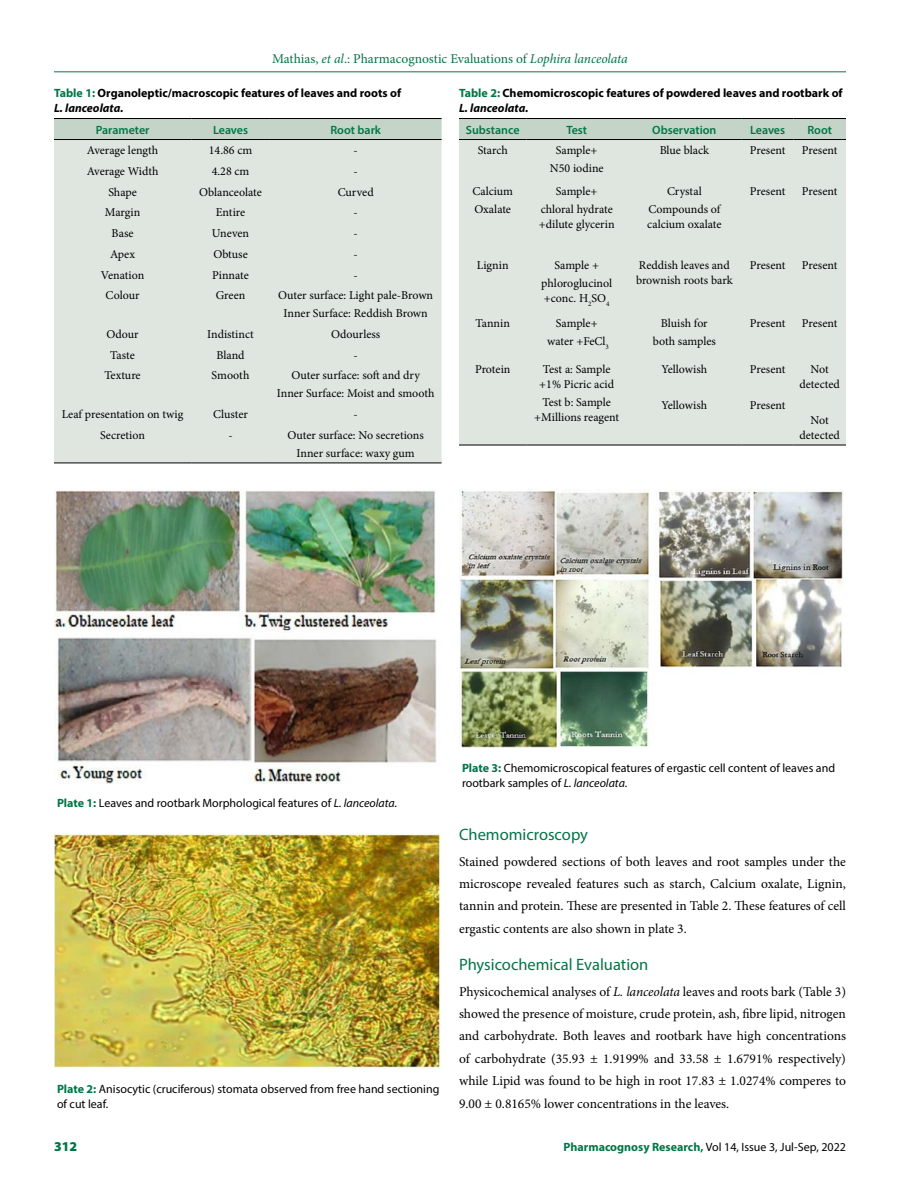
<style>
.page{position:relative;width:918px;height:1188px;background:#fff}
.page>*{position:absolute;margin:0;border:0;box-sizing:border-box;transform-origin:0 0}
.t1{font:16.5px "Myriad Pro";color:#007646}
.t2{font:13.5px/22.4px "Minion Pro";color:#000;text-align:justify}
.t3{font:13.5px "Minion Pro";color:#007646}
.t4{font:900 13.5px "Myriad Pro";color:#007646}
.t5{font:12px/18px "Minion Pro";color:#000;text-align:center}
.t6{font:12px/15px "Myriad Pro";color:#000}
.t7{font:700 12px/15px "Myriad Pro";color:#000}
.t8{font:600 12px "Myriad Pro";color:#007646}
.s1{font-style:italic}
.s2{color:#007646}
.s3{font-weight:700;color:#007646}
</style>
<div class="page">
<hr style="left:54px;top:72px;width:792px;height:1px;background:#007646">
<div style="left:54px;top:119px;width:388px;height:20px;background:#c5d4c8"></div>
<div style="left:54px;top:140px;width:388px;height:323px;background:#dee6df"></div>
<hr style="left:54px;top:118px;width:137px;height:1px;background:#000">
<hr style="left:191px;top:118px;width:79px;height:1px;background:#000">
<hr style="left:270px;top:118px;width:172px;height:1px;background:#000">
<hr style="left:54px;top:139px;width:137px;height:1px;background:#000">
<hr style="left:191px;top:139px;width:79px;height:1px;background:#000">
<hr style="left:270px;top:139px;width:172px;height:1px;background:#000">
<hr style="left:54px;top:463px;width:137px;height:1px;background:#000">
<hr style="left:191px;top:463px;width:79px;height:1px;background:#000">
<hr style="left:270px;top:463px;width:172px;height:1px;background:#000">
<img style="left:54px;top:490px;width:383px;height:293px">
<img style="left:54px;top:833px;width:387px;height:236px">
<div style="left:459px;top:119px;width:387px;height:20px;background:#c5d4c8"></div>
<div style="left:459px;top:140px;width:387px;height:305px;background:#dee6df"></div>
<hr style="left:459px;top:118px;width:67px;height:1px;background:#000">
<hr style="left:526px;top:118px;width:101px;height:1px;background:#000">
<hr style="left:627px;top:118px;width:115px;height:1px;background:#000">
<hr style="left:742px;top:118px;width:52px;height:1px;background:#000">
<hr style="left:794px;top:118px;width:52px;height:1px;background:#000">
<hr style="left:459px;top:139px;width:67px;height:1px;background:#000">
<hr style="left:526px;top:139px;width:101px;height:1px;background:#000">
<hr style="left:627px;top:139px;width:115px;height:1px;background:#000">
<hr style="left:742px;top:139px;width:52px;height:1px;background:#000">
<hr style="left:794px;top:139px;width:52px;height:1px;background:#000">
<hr style="left:459px;top:445px;width:67px;height:1px;background:#000">
<hr style="left:526px;top:445px;width:101px;height:1px;background:#000">
<hr style="left:627px;top:445px;width:115px;height:1px;background:#000">
<hr style="left:742px;top:445px;width:52px;height:1px;background:#000">
<hr style="left:794px;top:445px;width:52px;height:1px;background:#000">
<img style="left:459px;top:490px;width:385px;height:258px">
<p class="t3" style="left:272px;top:50px;width:357px">Mathias, <span class="s1">et al</span>.: Pharmacognostic Evaluations of <span class="s1">Lophira lanceolata</span></p>
<p class="t7" style="left:54px;top:85px;width:349px"><span class="s2">Table 1:</span> Organoleptic/macroscopic features of leaves and roots of<br><span class="s1">L. lanceolata.</span></p>
<p class="t8" style="left:96px;top:122px;width:55px">Parameter</p>
<p class="t8" style="left:213px;top:122px;width:37px">Leaves</p>
<p class="t8" style="left:330px;top:122px;width:52px">Root bark</p>
<p class="t5" style="left:87px;top:141px;width:73px">Average length</p>
<p class="t5" style="left:209px;top:141px;width:45px">14.86 cm</p>
<p class="t5" style="left:354px;top:141px;width:6px">-</p>
<p class="t5" style="left:87px;top:162px;width:73px">Average Width</p>
<p class="t5" style="left:212px;top:162px;width:39px">4.28 cm</p>
<p class="t5" style="left:354px;top:162px;width:6px">-</p>
<p class="t5" style="left:108px;top:183px;width:30px">Shape</p>
<p class="t5" style="left:199px;top:183px;width:64px">Oblanceolate</p>
<p class="t5" style="left:338px;top:183px;width:37px">Curved</p>
<p class="t5" style="left:105px;top:204px;width:37px">Margin</p>
<p class="t5" style="left:216px;top:204px;width:31px">Entire</p>
<p class="t5" style="left:354px;top:204px;width:6px">-</p>
<p class="t5" style="left:112px;top:224px;width:23px">Base</p>
<p class="t5" style="left:212px;top:224px;width:39px">Uneven</p>
<p class="t5" style="left:354px;top:224px;width:6px">-</p>
<p class="t5" style="left:110px;top:245px;width:26px">Apex</p>
<p class="t5" style="left:213px;top:245px;width:36px">Obtuse</p>
<p class="t5" style="left:354px;top:245px;width:6px">-</p>
<p class="t5" style="left:101px;top:266px;width:45px">Venation</p>
<p class="t5" style="left:212px;top:266px;width:38px">Pinnate</p>
<p class="t5" style="left:354px;top:266px;width:6px">-</p>
<p class="t5" style="left:106px;top:287px;width:36px">Colour</p>
<p class="t5" style="left:216px;top:287px;width:31px">Green</p>
<p class="t5" style="left:278px;top:287px;width:156px">Outer surface: Light pale-Brown<br>Inner Surface: Reddish Brown</p>
<p class="t5" style="left:106px;top:325px;width:34px">Odour</p>
<p class="t5" style="left:207px;top:325px;width:48px">Indistinct</p>
<p class="t5" style="left:331px;top:325px;width:51px">Odourless</p>
<p class="t5" style="left:110px;top:346px;width:26px">Taste</p>
<p class="t5" style="left:217px;top:346px;width:30px">Bland</p>
<p class="t5" style="left:354px;top:346px;width:6px">-</p>
<p class="t5" style="left:104px;top:367px;width:38px">Texture</p>
<p class="t5" style="left:212px;top:367px;width:39px">Smooth</p>
<p class="t5" style="left:277px;top:367px;width:159px">Outer surface: soft and dry<br>Inner Surface: Moist and smooth</p>
<p class="t5" style="left:62px;top:405px;width:123px">Leaf presentation on twig</p>
<p class="t5" style="left:213px;top:405px;width:36px">Cluster</p>
<p class="t5" style="left:354px;top:405px;width:6px">-</p>
<p class="t5" style="left:100px;top:426px;width:46px">Secretion</p>
<p class="t5" style="left:228px;top:426px;width:6px">-</p>
<p class="t5" style="left:288px;top:426px;width:138px">Outer surface: No secretions<br>Inner surface: waxy gum</p>
<p class="t7" style="left:459px;top:85px;width:385px"><span class="s2">Table 2:</span> Chemomicroscopic features of powdered leaves and rootbark of<br><span class="s1">L. lanceolata.</span></p>
<p class="t8" style="left:466px;top:122px;width:55px">Substance</p>
<p class="t8" style="left:566px;top:122px;width:22px">Test</p>
<p class="t8" style="left:652px;top:122px;width:66px">Observation</p>
<p class="t8" style="left:750px;top:122px;width:37px">Leaves</p>
<p class="t8" style="left:807px;top:122px;width:26px">Root</p>
<p class="t5" style="left:478px;top:141px;width:32px">Starch</p>
<p class="t5" style="left:550px;top:141px;width:55px">Sample+<br>N50 iodine</p>
<p class="t5" style="left:660px;top:141px;width:51px">Blue black</p>
<p class="t5" style="left:750px;top:141px;width:37px">Present</p>
<p class="t5" style="left:802px;top:141px;width:37px">Present</p>
<p class="t5" style="left:472px;top:183px;width:42px;text-align:left">Calcium<br>Oxalate</p>
<p class="t5" style="left:541px;top:183px;width:74px">Sample+ chloral hydrate</p>
<p class="t5" style="left:539px;top:216px;width:77px">+dilute glycerin</p>
<p class="t5" style="left:648px;top:183px;width:73px">Crystal<br>Compounds of</p>
<p class="t5" style="left:647px;top:216px;width:76px">calcium oxalate</p>
<p class="t5" style="left:750px;top:183px;width:37px">Present</p>
<p class="t5" style="left:802px;top:183px;width:37px">Present</p>
<p class="t5" style="left:477px;top:256px;width:33px">Lignin</p>
<p class="t5" style="left:541px;top:256px;width:72px">Sample + phloroglucinol</p>
<p class="t5" style="left:544px;top:289px;width:67px">+conc. H<sub>2</sub>SO<sub>4</sub></p>
<p class="t5" style="left:636px;top:257px;width:98px;line-height:15px;text-align:left">Reddish leaves and brownish roots bark</p>
<p class="t5" style="left:750px;top:256px;width:37px">Present</p>
<p class="t5" style="left:802px;top:256px;width:37px">Present</p>
<p class="t5" style="left:476px;top:314px;width:36px">Tannin</p>
<p class="t5" style="left:547px;top:314px;width:63px">Sample+ water +FeCl<sub>3</sub></p>
<p class="t5" style="left:653px;top:314px;width:65px">Bluish for both samples</p>
<p class="t5" style="left:750px;top:314px;width:37px">Present</p>
<p class="t5" style="left:802px;top:314px;width:37px">Present</p>
<p class="t5" style="left:475px;top:360px;width:37px">Protein</p>
<p class="t5" style="left:539px;top:362px;width:76px;line-height:15px">Test a: Sample +1% Picric acid</p>
<p class="t5" style="left:534px;top:395px;width:87px;line-height:15px">Test b: Sample +Millions reagent</p>
<p class="t5" style="left:662px;top:360px;width:47px">Yellowish</p>
<p class="t5" style="left:662px;top:396px;width:47px">Yellowish</p>
<p class="t5" style="left:750px;top:360px;width:37px">Present</p>
<p class="t5" style="left:750px;top:396px;width:37px">Present</p>
<p class="t5" style="left:800px;top:362px;width:42px;line-height:15px">Not detected</p>
<p class="t5" style="left:800px;top:413px;width:42px;line-height:15px">Not detected</p>
<p class="t6" style="left:57px;top:795px;width:342px"><span class="s3">Plate 1:</span> Leaves and rootbark Morphological features of <span class="s1">L. lanceolata.</span></p>
<p class="t6" style="left:57px;top:1081px;width:384px"><span class="s3">Plate 2:</span> Anisocytic (cruciferous) stomata observed from free hand sectioning of cut leaf.</p>
<p class="t6" style="left:462px;top:760px;width:375px"><span class="s3">Plate 3:</span> Chemomicroscopical features of ergastic cell content of leaves and rootbark samples of <span class="s1">L. lanceolata</span>.</p>
<h1 class="t1" style="left:459px;top:824px;width:131px">Chemomicroscopy</h1>
<p class="t2" style="left:459px;top:850px;width:389px">Stained powdered sections of both leaves and root samples under the microscope revealed features such as starch, Calcium oxalate, Lignin, tannin and protein. These are presented in Table 2. These features of cell ergastic contents are also shown in plate 3.</p>
<h1 class="t1" style="left:459px;top:954px;width:191px">Physicochemical Evaluation</h1>
<p class="t2" style="left:459px;top:980px;width:389px">Physicochemical analyses of <span class="s1">L. lanceolata</span> leaves and roots bark (Table 3) showed the presence of moisture, crude protein, ash, fibre lipid, nitrogen and carbohydrate. Both leaves and rootbark have high concentrations of carbohydrate (35.93 ± 1.9199% and 33.58 ± 1.6791% respectively) while Lipid was found to be high in root 17.83 ± 1.0274% comperes to 9.00 ± 0.8165% lower concentrations in the leaves.</p>
<p class="t4" style="left:54px;top:1137px;width:25px">312</p>
<p class="t6" style="left:563px;top:1139px;width:284px"><span class="s3">Pharmacognosy Research,</span> Vol 14, Issue 3, Jul-Sep, 2022</p>
</div>
